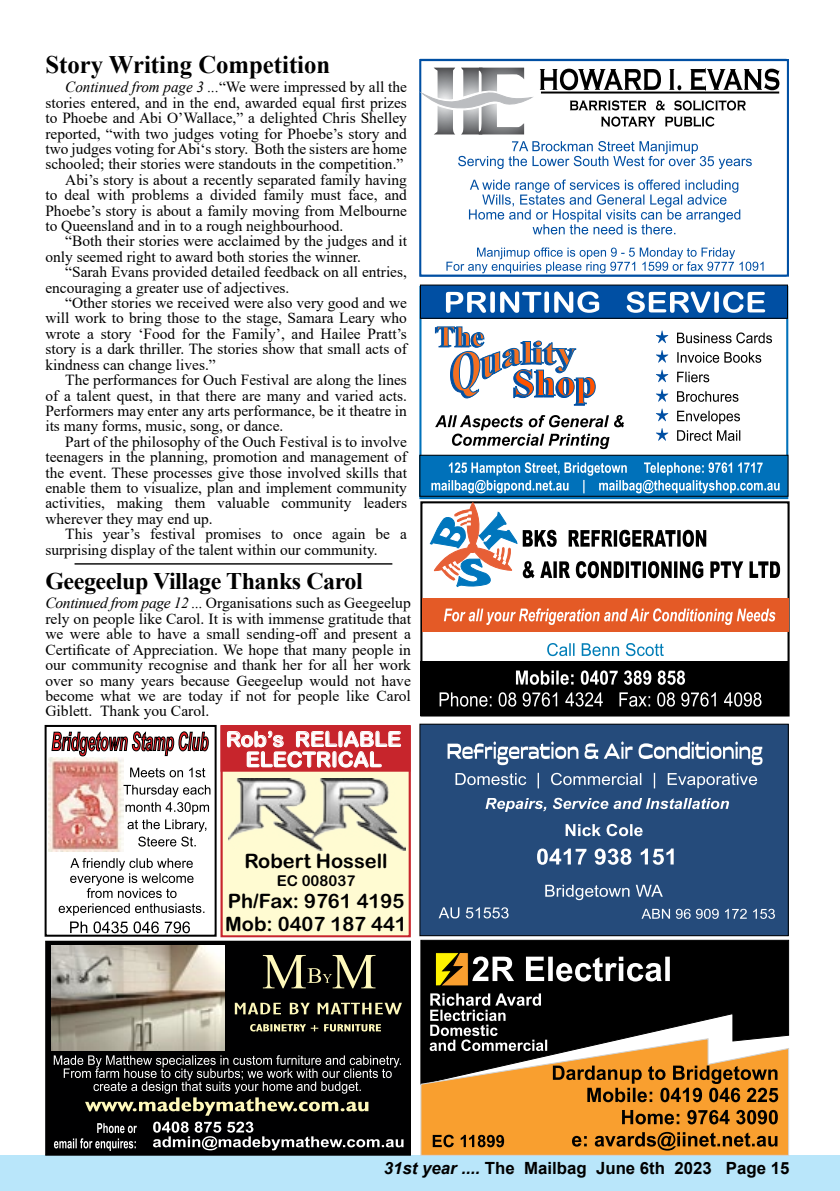
<style>
.page{position:relative;width:840px;height:1191px;background:#fff}
.page>*{position:absolute;margin:0;border:0;box-sizing:border-box;transform-origin:0 0}
.t1{font:700 25.2px "Times New Roman";color:#000}
.t2{font:700 23.8px "Times New Roman";letter-spacing:-.02em;color:#000}
.t3{font:21px/20.4px "Arial Rounded MT Bold";color:#fff;text-align:center}
.t4{font:19.8px/23px "Arial Rounded MT Bold";color:#000}
.t5{font:700 16.8px "Arial";color:#000}
.t6{font:15.4px/15.4px "Times New Roman";color:#000;text-align:justify}
.t7{font:15px "Arial Rounded MT Bold";color:#000}
.s1{font-style:italic}
</style>
<div class="page">
<div style="left:0;top:1155px;width:839px;height:36px;background:#b9e6fa"></div>
<div style="left:221px;top:726px;width:188px;height:210px;background:#fffbd2"></div>
<div style="left:220px;top:725px;width:190px;height:212px;border:2px solid #c7252c"></div>
<div style="left:221px;top:725px;width:189px;height:46px;background:#c7252c"></div>
<img style="left:228px;top:778px;width:177px;height:72px">
<div style="left:420px;top:501px;width:369px;height:215px;border:2px solid #000"></div>
<div style="left:422px;top:598px;width:366px;height:34px;background:#e45a26"></div>
<div style="left:420px;top:661px;width:368px;height:54px;background:#000"></div>
<svg style="left:547px;top:643px;width:116px;height:13px"></svg>
<svg style="left:439px;top:670px;width:322px;height:36px"></svg>
<svg style="left:444px;top:608px;width:331px;height:17px"></svg>
<svg style="left:420px;top:939px;width:368px;height:99px;background:#171717"></svg>
<svg style="left:420px;top:1038px;width:368px;height:118px;background:#d69748"></svg>
<svg style="left:429px;top:951px;width:240px;height:100px;background:#37352f"></svg>
<svg style="left:552px;top:1065px;width:225px;height:85px;background:#bd7823"></svg>
<svg style="left:432px;top:1134px;width:72px;height:13px"></svg>
<svg style="left:463px;top:503px;width:20px;height:44px"></svg>
<div style="left:463px;top:502px;width:20px;height:45px;border:1px solid #e75f36;border-radius:9px"></div>
<svg style="left:429px;top:509px;width:350px;height:78px"></svg>
<div style="left:467px;top:543px;width:10px;height:9px;background:#e75f36;border-radius:50%"></div>
<div style="left:467px;top:543px;width:10px;height:9px;border:1px solid #e75f36;border-radius:50%"></div>
<div style="left:419px;top:724px;width:368px;height:211px;background:#254b7b"></div>
<div style="left:419px;top:724px;width:369px;height:212px;border:1px solid #000"></div>
<svg style="left:447px;top:741px;width:315px;height:24px"></svg>
<svg style="left:455px;top:773px;width:301px;height:15px"></svg>
<svg style="left:485px;top:797px;width:243px;height:15px"></svg>
<svg style="left:565px;top:824px;width:77px;height:12px"></svg>
<svg style="left:537px;top:848px;width:136px;height:16px"></svg>
<svg style="left:438px;top:907px;width:70px;height:11px"></svg>
<svg style="left:641px;top:908px;width:133px;height:11px"></svg>
<svg style="left:545px;top:884px;width:117px;height:16px"></svg>
<div style="left:419px;top:286px;width:368px;height:213px;border:2px solid #0071ba"></div>
<div style="left:419px;top:455px;width:368px;height:41px;background:#0071ba"></div>
<div style="left:419px;top:455px;width:368px;height:41px;border:1px solid #000"></div>
<svg style="left:431px;top:462px;width:348px;height:31px"></svg>
<svg style="left:677px;top:332px;width:94px;height:109px"></svg>
<svg style="left:656px;top:330px;width:11px;height:111px"></svg>
<svg style="left:435px;top:415px;width:188px;height:34px"></svg>
<div style="left:420px;top:285px;width:367px;height:33px;background:#004fa3"></div>
<svg style="left:445px;top:291px;width:319px;height:22px"></svg>
<svg style="left:435px;top:326px;width:160px;height:80px"></svg>
<div style="left:46px;top:941px;width:364px;height:214px;background:#000001"></div>
<svg style="left:263px;top:955px;width:112px;height:33px"></svg>
<svg style="left:235px;top:1002px;width:166px;height:12px"></svg>
<svg style="left:250px;top:1024px;width:131px;height:7px"></svg>
<svg style="left:54px;top:1123px;width:83px;height:28px"></svg>
<svg style="left:153px;top:1121px;width:250px;height:29px"></svg>
<svg style="left:54px;top:1055px;width:347px;height:60px"></svg>
<img style="left:52px;top:945px;width:172px;height:105px">
<div style="left:419px;top:59px;width:369px;height:218px;border:2px solid #004fa3"></div>
<svg style="left:419px;top:67px;width:360px;height:67px"></svg>
<svg style="left:446px;top:141px;width:318px;height:132px"></svg>
<img style="left:49px;top:757px;width:74px;height:94px">
<div style="left:45px;top:725px;width:171px;height:211px;border:2px solid #000"></div>
<svg style="left:51px;top:731px;width:158px;height:25px"></svg>
<svg style="left:123px;top:767px;width:87px;height:79px"></svg>
<svg style="left:59px;top:858px;width:145px;height:57px"></svg>
<svg style="left:70px;top:921px;width:120px;height:12px"></svg>
<hr style="left:74px;top:563px;width:318px;height:1px;background:#000">
<h1 class="t1" style="left:45px;top:46px;width:286px">Story Writing Competition</h1>
<p class="t6" style="left:65px;top:79px;width:343px"><span class="s1">Continued from page 3 ...</span>“We were impressed by all the</p>
<p class="t6" style="left:45px;top:94px;width:363px">stories entered, and in the end, awarded equal first prizes</p>
<p class="t6" style="left:45px;top:110px;width:363px">to Phoebe and Abi O’Wallace,” a delighted Chris Shelley</p>
<p class="t6" style="left:45px;top:125px;width:363px">reported, “with two judges voting for Phoebe’s story and</p>
<p class="t6" style="left:45px;top:141px;width:363px">two judges voting for Abi‘s story. Both the sisters are home</p>
<p class="t6" style="left:45px;top:156px;width:359px">schooled; their stories were standouts in the competition.”</p>
<p class="t6" style="left:65px;top:171px;width:343px">Abi’s story is about a recently separated family having</p>
<p class="t6" style="left:45px;top:187px;width:363px">to deal with problems a divided family must face, and</p>
<p class="t6" style="left:45px;top:202px;width:363px">Phoebe’s story is about a family moving from Melbourne</p>
<p class="t6" style="left:45px;top:218px;width:299px">to Queensland and in to a rough neighbourhood.</p>
<p class="t6" style="left:65px;top:233px;width:343px">“Both their stories were acclaimed by the judges and it</p>
<p class="t6" style="left:45px;top:248px;width:317px">only seemed right to award both stories the winner.</p>
<p class="t6" style="left:65px;top:264px;width:343px">“Sarah Evans provided detailed feedback on all entries,</p>
<p class="t6" style="left:45px;top:279px;width:245px">encouraging a greater use of adjectives.</p>
<p class="t6" style="left:65px;top:295px;width:343px">“Other stories we received were also very good and we</p>
<p class="t6" style="left:45px;top:310px;width:363px">will work to bring those to the stage, Samara Leary who</p>
<p class="t6" style="left:45px;top:325px;width:363px">wrote a story ‘Food for the Family’, and Hailee Pratt’s</p>
<p class="t6" style="left:45px;top:341px;width:363px">story is a dark thriller. The stories show that small acts of</p>
<p class="t6" style="left:45px;top:356px;width:172px">kindness can change lives.”</p>
<p class="t6" style="left:65px;top:372px;width:343px">The performances for Ouch Festival are along the lines</p>
<p class="t6" style="left:45px;top:387px;width:363px">of a talent quest, in that there are many and varied acts.</p>
<p class="t6" style="left:45px;top:402px;width:363px">Performers may enter any arts performance, be it theatre in</p>
<p class="t6" style="left:45px;top:418px;width:239px">its many forms, music, song, or dance.</p>
<p class="t6" style="left:65px;top:433px;width:343px">Part of the philosophy of the Ouch Festival is to involve</p>
<p class="t6" style="left:45px;top:449px;width:363px">teenagers in the planning, promotion and management of</p>
<p class="t6" style="left:45px;top:464px;width:363px">the event. These processes give those involved skills that</p>
<p class="t6" style="left:45px;top:479px;width:363px">enable them to visualize, plan and implement community</p>
<p class="t6" style="left:45px;top:495px;width:363px">activities, making them valuable community leaders</p>
<p class="t6" style="left:45px;top:510px;width:169px">wherever they may end up.</p>
<p class="t6" style="left:65px;top:526px;width:343px">This year’s festival promises to once again be a</p>
<p class="t6" style="left:45px;top:541px;width:333px">surprising display of the talent within our community.</p>
<h2 class="t2" style="left:45px;top:564px;width:319px">Geegeelup Village Thanks Carol</h2>
<p class="t6" style="left:45px;top:595px;width:367px"><span class="s1">Continued from page 12 ...</span> Organisations such as Geegeelup rely on people like Carol. It is with immense gratitude that we were able to have a small sending-off and present a Certificate of Appreciation. We hope that many people in our community recognise and thank her for all her work over so many years because Geegeelup would not have become what we are today if not for people like Carol Giblett. Thank you Carol.</p>
<h3 class="t3" style="left:226px;top:728px;width:177px">Rob’s RELIABLE<br>ELECTRICAL</h3>
<p class="t4" style="left:244px;top:849px;width:145px">Robert Hossell</p>
<p class="t7" style="left:276px;top:872px;width:80px">EC 008037</p>
<p class="t4" style="left:225px;top:889px;width:183px">Ph/Fax: 9761 4195<br>Mob: 0407 187 441</p>
<p class="t5" style="left:383px;top:1156px;width:407px"><span class="s1">31st year ....</span> The Mailbag June 6th 2023 Page 15</p>
</div>
